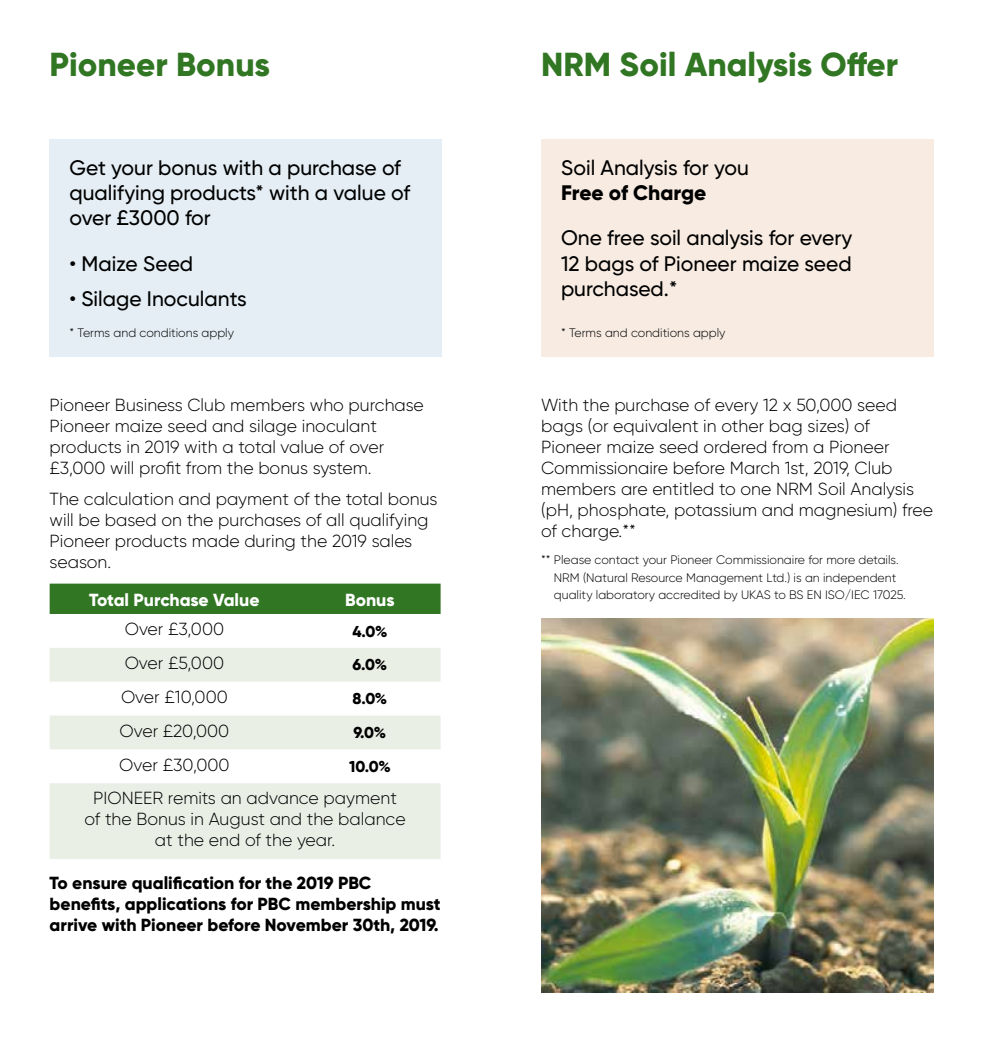
<style>
.page{position:relative;width:983px;height:1042px;background:#fff}
.page>*{position:absolute;margin:0;border:0;box-sizing:border-box;transform-origin:0 0}
.t1{font:800 33.25px "Gilroy";color:#317622}
.t2{font:500 21px/25.2px "Gilroy";color:#000}
.t3{font:800 21px "Gilroy";color:#000}
.t4{font:300 17.5px/21px "Gilroy";color:#000}
.t5{font:800 17.5px/21px "Gilroy";color:#000}
.t6{font:800 17.5px "Gilroy";color:#fff}
.t7{font:800 15.75px "Gilroy";color:#000}
.t8{font:300 12.25px/17.5px "Gilroy";color:#000}
</style>
<div class="page">
<div style="left:50px;top:139px;width:391px;height:217px;background:#e4eef4"></div>
<div style="left:541px;top:139px;width:392px;height:217px;background:#f7ebe2"></div>
<div style="left:50px;top:583px;width:390px;height:31px;background:#317622"></div>
<svg style="left:50px;top:648px;width:390px;height:211px;fill:#eaefe6"></svg>
<img style="left:541px;top:618px;width:392px;height:374px">
<h1 class="t1" style="left:50px;top:44px;width:222px">Pioneer Bonus</h1>
<p class="t2" style="left:69px;top:155px;width:342px">Get your bonus with a purchase of qualifying products* with a value of over £3000 for</p>
<p class="t2" style="left:69px;top:250px;width:125px">• Maize Seed</p>
<p class="t2" style="left:69px;top:285px;width:179px">• Silage Inoculants</p>
<p class="t8" style="left:69px;top:323px;width:166px">* Terms and conditions apply</p>
<p class="t4" style="left:50px;top:394px;width:375px">Pioneer Business Club members who purchase Pioneer maize seed and silage inoculant products in 2019 with a total value of over £3,000 will profit from the bonus system.</p>
<p class="t4" style="left:50px;top:488px;width:389px">The calculation and payment of the total bonus will be based on the purchases of all qualifying Pioneer products made during the 2019 sales season.</p>
<p class="t6" style="left:89px;top:589px;width:172px">Total Purchase Value</p>
<p class="t6" style="left:345px;top:589px;width:51px">Bonus</p>
<p class="t4" style="left:125px;top:618px;width:101px">Over £3,000</p>
<p class="t7" style="left:352px;top:621px;width:37px">4.0%</p>
<p class="t4" style="left:125px;top:652px;width:101px">Over £5,000</p>
<p class="t7" style="left:352px;top:655px;width:36px">6.0%</p>
<p class="t4" style="left:121px;top:686px;width:108px">Over £10,000</p>
<p class="t7" style="left:352px;top:689px;width:36px">8.0%</p>
<p class="t4" style="left:119px;top:720px;width:111px">Over £20,000</p>
<p class="t7" style="left:353px;top:722px;width:34px">9.0%</p>
<p class="t4" style="left:119px;top:754px;width:112px">Over £30,000</p>
<p class="t7" style="left:349px;top:756px;width:43px">10.0%</p>
<p class="t4" style="left:84px;top:787px;width:322px;text-align:center">PIONEER remits an advance payment of the Bonus in August and the balance at the end of the year.</p>
<p class="t5" style="left:50px;top:872px;width:392px">To ensure qualification for the 2019 PBC benefits, applications for PBC membership must arrive with Pioneer before November 30th, 2019.</p>
<h1 class="t1" style="left:541px;top:44px;width:358px">NRM Soil Analysis Offer</h1>
<p class="t2" style="left:561px;top:155px;width:189px">Soil Analysis for you</p>
<p class="t3" style="left:561px;top:180px;width:147px">Free of Charge</p>
<p class="t2" style="left:561px;top:225px;width:293px;text-align:justify">One free soil analysis for every 12 bags of Pioneer maize seed purchased.*</p>
<p class="t8" style="left:561px;top:323px;width:166px">* Terms and conditions apply</p>
<p class="t4" style="left:541px;top:394px;width:393px">With the purchase of every 12 x 50,000 seed bags (or equivalent in other bag sizes) of Pioneer maize seed ordered from a Pioneer Commissionaire before March 1st, 2019, Club members are entitled to one NRM Soil Analysis (pH, phosphate, potassium and magnesium) free of charge.**</p>
<p class="t8" style="left:553px;top:551px;width:353px;text-indent:-13px">** Please contact your Pioneer Commissionaire for more details.<br>NRM (Natural Resource Management Ltd.) is an independent quality laboratory accredited by UKAS to BS EN ISO/IEC 17025.</p>
</div>
